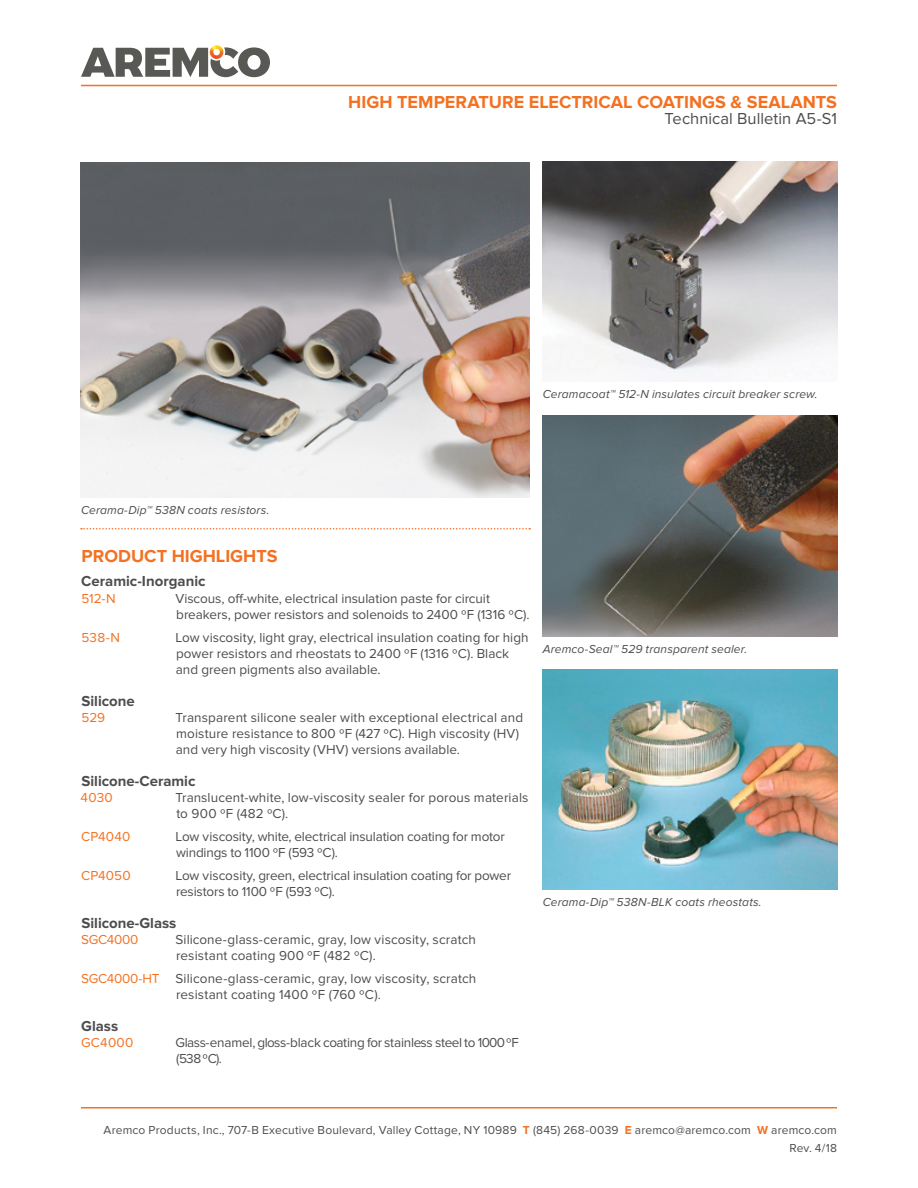
<style>
.page{position:relative;width:918px;height:1188px;background:#fff}
.page>*{position:absolute;margin:0;border:0;box-sizing:border-box;transform-origin:0 0}
.t1{font:700 18px "Proxima Nova";color:#f37121}
.t2{font:16.5px "Proxima Nova";color:#4d4d4f}
.t3{font:700 15px "Proxima Nova";color:#4d4d4f}
.t4{font:13.5px/16.2px "Proxima Nova";color:#4d4d4f}
.t5{font:13.5px/16.2px "Proxima Nova";letter-spacing:-.025em;color:#4d4d4f}
.t6{font:13.5px "Proxima Nova";letter-spacing:-.005em;color:#f37121}
.t7{font:italic 12px "Proxima Nova";letter-spacing:.01em;color:#4d4d4f}
.t8{font:12px/17.7px "Proxima Nova";letter-spacing:.015em;color:#4d4d4f;text-align:right}
.s1{color:#f37121}
.s2{font-weight:700;color:#f37121}
</style>
<div class="page">
<hr style="left:81px;top:85px;width:756px;height:1px;background:#f37121">
<svg style="left:81px;top:528px;width:449px;height:2px"></svg>
<hr style="left:81px;top:1107px;width:756px;height:1px;background:#f37121">
<img style="left:81px;top:162px;width:448px;height:335px">
<img style="left:543px;top:416px;width:294px;height:220px">
<img style="left:543px;top:161px;width:294px;height:214px">
<img style="left:543px;top:669px;width:294px;height:221px">
<svg style="left:81px;top:45px;width:189px;height:32px"></svg>
<h1 class="t1" style="left:348px;top:92px;width:490px">HIGH TEMPERATURE ELECTRICAL COATINGS &amp; SEALANTS</h1>
<p class="t2" style="left:665px;top:109px;width:174px">Technical Bulletin A5-S1</p>
<p class="t7" style="left:543px;top:388px;width:276px">Ceramacoat™ 512-N insulates circuit breaker screw.</p>
<p class="t7" style="left:81px;top:503px;width:190px">Cerama-Dip™ 538N coats resistors.</p>
<h1 class="t1" style="left:82px;top:545px;width:197px">PRODUCT HIGHLIGHTS</h1>
<p class="t3" style="left:81px;top:573px;width:126px">Ceramic-Inorganic</p>
<p class="t6" style="left:82px;top:590px;width:36px">512-N</p>
<p class="t4" style="left:176px;top:590px;width:356px">Viscous, off-white, electrical insulation paste for circuit breakers, power resistors and solenoids to 2400 ºF (1316 ºC).</p>
<p class="t6" style="left:82px;top:629px;width:40px">538-N</p>
<p class="t4" style="left:176px;top:629px;width:355px">Low viscosity, light gray, electrical insulation coating for high power resistors and rheostats to 2400 ºF (1316 ºC). Black and green pigments also available.</p>
<p class="t3" style="left:81px;top:692px;width:55px">Silicone</p>
<p class="t6" style="left:82px;top:710px;width:25px">529</p>
<p class="t4" style="left:176px;top:709px;width:349px">Transparent silicone sealer with exceptional electrical and moisture resistance to 800 ºF (427 ºC). High viscosity (HV) and very high viscosity (VHV) versions available.</p>
<p class="t3" style="left:81px;top:772px;width:116px">Silicone-Ceramic</p>
<p class="t6" style="left:81px;top:790px;width:34px">4030</p>
<p class="t4" style="left:176px;top:790px;width:355px">Translucent-white, low-viscosity sealer for porous materials to 900 ºF (482 ºC).</p>
<p class="t6" style="left:81px;top:829px;width:51px">CP4040</p>
<p class="t4" style="left:176px;top:829px;width:331px">Low viscosity, white, electrical insulation coating for motor windings to 1100 ºF (593 ºC).</p>
<p class="t6" style="left:81px;top:868px;width:51px">CP4050</p>
<p class="t4" style="left:175px;top:868px;width:337px">Low viscosity, green, electrical insulation coating for power resistors to 1100 ºF (593 ºC).</p>
<p class="t3" style="left:81px;top:914px;width:97px">Silicone-Glass</p>
<p class="t6" style="left:81px;top:932px;width:59px">SGC4000</p>
<p class="t4" style="left:176px;top:932px;width:302px">Silicone-glass-ceramic, gray, low viscosity, scratch resistant coating 900 ºF (482 ºC).</p>
<p class="t4" style="left:81px;top:971px;width:397px;text-align:center"><span class="s1">SGC4000-HT</span> Silicone-glass-ceramic, gray, low viscosity, scratch resistant coating 1400 ºF (760 ºC).</p>
<p class="t3" style="left:81px;top:1017px;width:39px">Glass</p>
<p class="t6" style="left:81px;top:1035px;width:54px">GC4000</p>
<p class="t5" style="left:176px;top:1035px;width:345px">Glass-enamel, gloss-black coating for stainless steel to 1000 ºF (538 ºC).</p>
<p class="t7" style="left:543px;top:642px;width:206px">Aremco-Seal™ 529 transparent sealer.</p>
<p class="t7" style="left:543px;top:895px;width:221px">Cerama-Dip™ 538N-BLK coats rheostats.</p>
<p class="t8" style="left:104px;top:1121px;width:735px">Aremco Products, Inc., 707-B Executive Boulevard, Valley Cottage, NY 10989 <span class="s2">T</span> (845) 268-0039 <span class="s2">E</span> aremco@aremco.com <span class="s2">W</span> aremco.com<br>Rev. 4/18</p>
</div>
